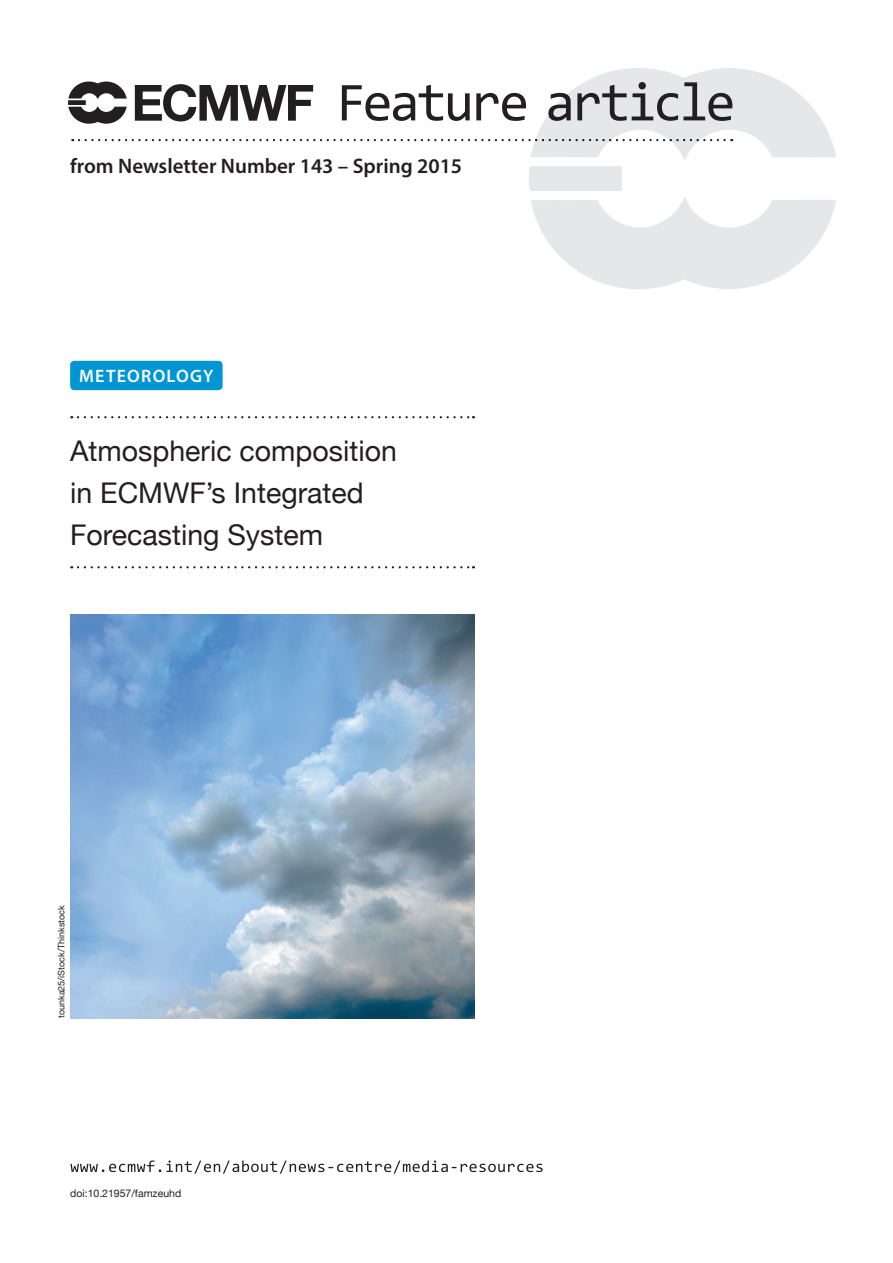
<style>
.page{position:relative;width:893px;height:1263px;background:#fff}
.page>*{position:absolute;margin:0;border:0;box-sizing:border-box;transform-origin:0 0}
.t1{font:28.5px/42px "Helvetica Neue";color:#231f20}
.t2{font:600 21px "Myriad Pro";color:#231f20}
.t3{font:600 18px "Myriad Pro";letter-spacing:.07em;color:#fff}
.t4{font:10.5px "Helvetica Neue";color:#231f20}
.t5{font:9px "Helvetica Neue";color:#231f20}
</style>
<div class="page">
<img style="left:70px;top:614px;width:404px;height:404px">
<svg style="left:68px;top:68px;width:768px;height:221px"></svg>
<svg style="left:78px;top:416px;width:396px;height:2px"></svg>
<svg style="left:78px;top:566px;width:396px;height:2px"></svg>
<div style="left:70px;top:361px;width:153px;height:29px;background:#0096d3;border-radius:4px"></div>
<svg style="left:70px;top:1160px;width:473px;height:14px"></svg>
<p class="t2" style="left:70px;top:153px;width:394px">from Newsletter Number 143 – Spring 2015</p>
<p class="t3" style="left:79px;top:365px;width:136px">METEOROLOGY</p>
<p class="t1" style="left:70px;top:431px;width:328px">Atmospheric composition in ECMWF’s Integrated<br>Forecasting System</p>
<p class="t5" style="left:55px;top:1018px;width:114px;rotate:-90deg">tounka25/iStock/Thinkstock</p>
<p class="t4" style="left:70px;top:1186px;width:113px">doi:10.21957/famzeuhd</p>
</div>
